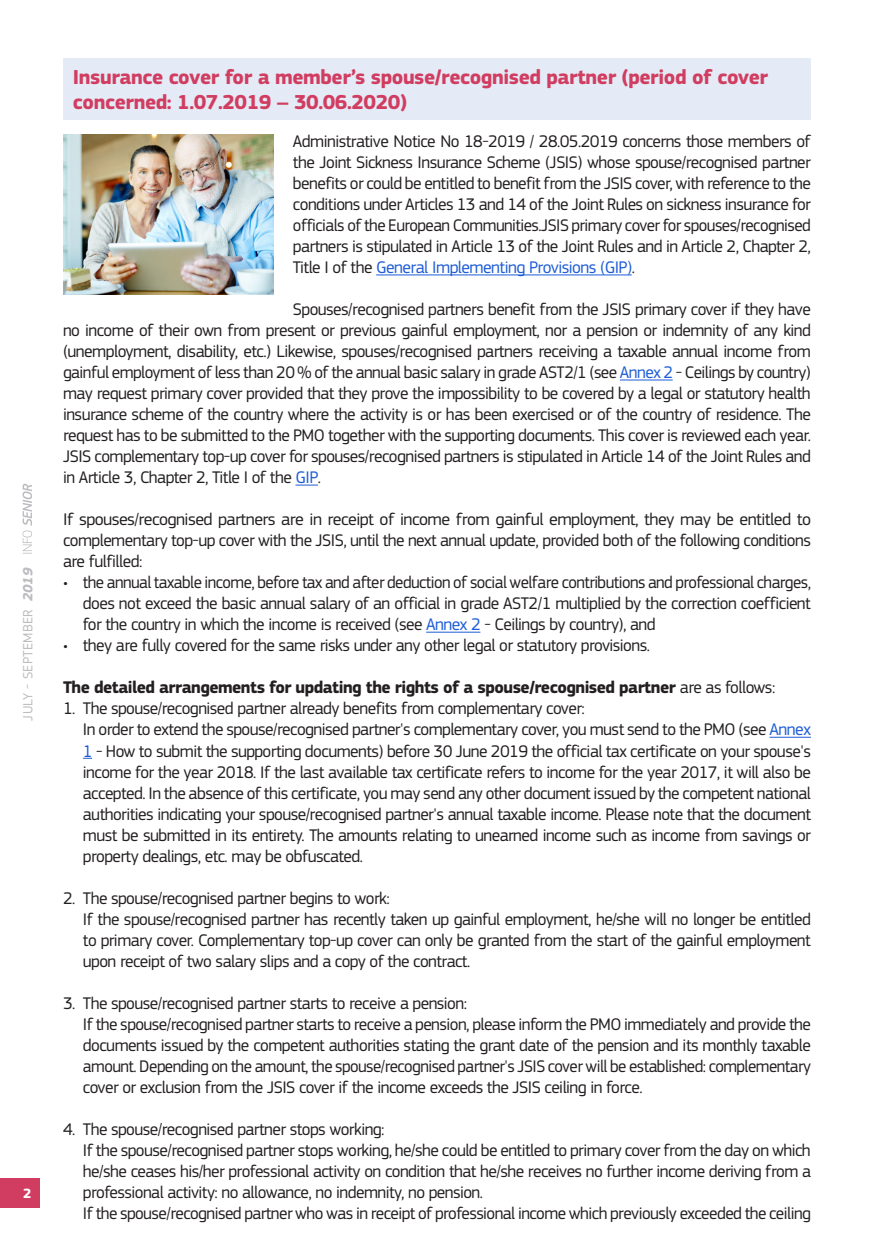
<style>
.page{position:relative;width:874px;height:1241px;background:#fff}
.page>*{position:absolute;margin:0;border:0;box-sizing:border-box;transform-origin:0 0}
.IS-M-TITRE_RED__NO_U{font:700 21px/25.2px "EC Square Sans Pro";letter-spacing:-.02em;color:#d13d61}
.IS-M-Body{font:17.5px/21px "EC Square Sans Pro";letter-spacing:-.03em;color:#231f20;text-align:justify}
.IS-M-Body_INDENT{font:17.5px/21px "EC Square Sans Pro";letter-spacing:-.03em;color:#231f20;text-align:justify}
.IS-M-Body-2{font:700 17.5px "EC Square Sans Pro";letter-spacing:-.03em;color:#231f20}
.t1{font:14px "EC Square Sans Pro";letter-spacing:.02em;color:#bcbdc0}
.t2{font:700 14px "EC Square Sans Pro";color:#fff}
.s1{font-weight:700;font-style:italic}
.s2{color:#1d5cd6}
.s3{font-weight:400}
</style>
<div class="page">
<div style="left:0;top:1177px;width:40px;height:30px;background:#d13d61"></div>
<svg style="left:23px;top:483px;width:9px;height:70px"></svg>
<div style="left:63px;top:58px;width:747px;height:61px;background:#e4ebf6"></div>
<hr style="left:376px;top:274px;width:255px;height:1px;background:#1d5cd6">
<hr style="left:619px;top:379px;width:53px;height:1px;background:#1d5cd6">
<svg style="left:295px;top:484px;width:23px;height:1px"></svg>
<hr style="left:426px;top:631px;width:54px;height:1px;background:#1d5cd6">
<hr style="left:769px;top:736px;width:41px;height:1px;background:#1d5cd6">
<img style="left:63px;top:135px;width:210px;height:159px">
<p class="t1" style="left:20px;top:720px;width:154px;rotate:-90deg">JULY - SEPTEMBER <span class="s1">2019</span></p>
<p class="t2" style="left:23px;top:1184px;width:10px">2</p>
<p class="IS-M-TITRE_RED__NO_U" style="left:73px;top:65px;width:696px">Insurance cover for a member’s spouse/recognised partner (period of cover concerned: 1.07.2019 – 30.06.2020)</p>
<p class="IS-M-Body" style="left:293px;top:131px;width:519px">Administrative Notice No 18-2019 / 28.05.2019 concerns those members of the Joint Sickness Insurance Scheme (JSIS) whose spouse/recognised partner benefits or could be entitled to benefit from the JSIS cover, with reference to the conditions under Articles 13 and 14 of the Joint Rules on sickness insurance for officials of the European Communities.JSIS primary cover for spouses/recognised partners is stipulated in Article 13 of the Joint Rules and in Article 2, Chapter 2, Title I of the <span class="s2">General Implementing Provisions (GIP)</span>.</p>
<p class="IS-M-Body" style="left:63px;top:299px;width:749px;text-indent:230px">Spouses/recognised partners benefit from the JSIS primary cover if they have no income of their own from present or previous gainful employment, nor a pension or indemnity of any kind (unemployment, disability, etc.) Likewise, spouses/recognised partners receiving a taxable annual income from gainful employment of less than 20 % of the annual basic salary in grade AST2/1 (see <span class="s2">Annex 2</span> - Ceilings by country) may request primary cover provided that they prove the impossibility to be covered by a legal or statutory health insurance scheme of the country where the activity is or has been exercised or of the country of residence. The request has to be submitted to the PMO together with the supporting documents. This cover is reviewed each year.<br>JSIS complementary top-up cover for spouses/recognised partners is stipulated in Article 14 of the Joint Rules and in Article 3, Chapter 2, Title I of the <span class="s2">GIP</span>.</p>
<p class="IS-M-Body" style="left:63px;top:509px;width:749px">If spouses/recognised partners are in receipt of income from gainful employment, they may be entitled to complementary top-up cover with the JSIS, until the next annual update, provided both of the following conditions are fulfilled:</p>
<p class="IS-M-Body" style="left:83px;top:572px;width:729px;text-indent:-20px">• the annual taxable income, before tax and after deduction of social welfare contributions and professional charges, does not exceed the basic annual salary of an official in grade AST2/1 multiplied by the correction coefficient for the country in which the income is received (see <span class="s2">Annex 2</span> - Ceilings by country), and</p>
<p class="IS-M-Body" style="left:63px;top:635px;width:588px">• they are fully covered for the same risks under any other legal or statutory provisions.</p>
<p class="IS-M-Body-2" style="left:63px;top:677px;width:713px">The detailed arrangements for updating the rights of a spouse/recognised partner <span class="s3">are as follows:</span></p>
<p class="IS-M-Body" style="left:63px;top:698px;width:523px">1. The spouse/recognised partner already benefits from complementary cover:</p>
<p class="IS-M-Body_INDENT" style="left:83px;top:719px;width:729px">In order to extend the spouse/recognised partner's complementary cover, you must send to the PMO (see <span class="s2">Annex 1</span> - How to submit the supporting documents) before 30 June 2019 the official tax certificate on your spouse's income for the year 2018. If the last available tax certificate refers to income for the year 2017, it will also be accepted. In the absence of this certificate, you may send any other document issued by the competent national authorities indicating your spouse/recognised partner's annual taxable income. Please note that the document must be submitted in its entirety. The amounts relating to unearned income such as income from savings or property dealings, etc. may be obfuscated.</p>
<p class="IS-M-Body" style="left:63px;top:887px;width:328px">2. The spouse/recognised partner begins to work:</p>
<p class="IS-M-Body_INDENT" style="left:83px;top:908px;width:729px">If the spouse/recognised partner has recently taken up gainful employment, he/she will no longer be entitled to primary cover. Complementary top-up cover can only be granted from the start of the gainful employment upon receipt of two salary slips and a copy of the contract.</p>
<p class="IS-M-Body" style="left:63px;top:992px;width:405px">3. The spouse/recognised partner starts to receive a pension:</p>
<p class="IS-M-Body_INDENT" style="left:83px;top:1013px;width:729px">If the spouse/recognised partner starts to receive a pension, please inform the PMO immediately and provide the documents issued by the competent authorities stating the grant date of the pension and its monthly taxable amount. Depending on the amount, the spouse/recognised partner's JSIS cover will be established: complementary cover or exclusion from the JSIS cover if the income exceeds the JSIS ceiling in force.</p>
<p class="IS-M-Body" style="left:63px;top:1118px;width:323px">4. The spouse/recognised partner stops working:</p>
<p class="IS-M-Body_INDENT" style="left:83px;top:1139px;width:729px">If the spouse/recognised partner stops working, he/she could be entitled to primary cover from the day on which he/she ceases his/her professional activity on condition that he/she receives no further income deriving from a professional activity: no allowance, no indemnity, no pension.</p>
<p class="IS-M-Body_INDENT" style="left:83px;top:1202px;width:729px">If the spouse/recognised partner who was in receipt of professional income which previously exceeded the ceiling</p>
</div>
